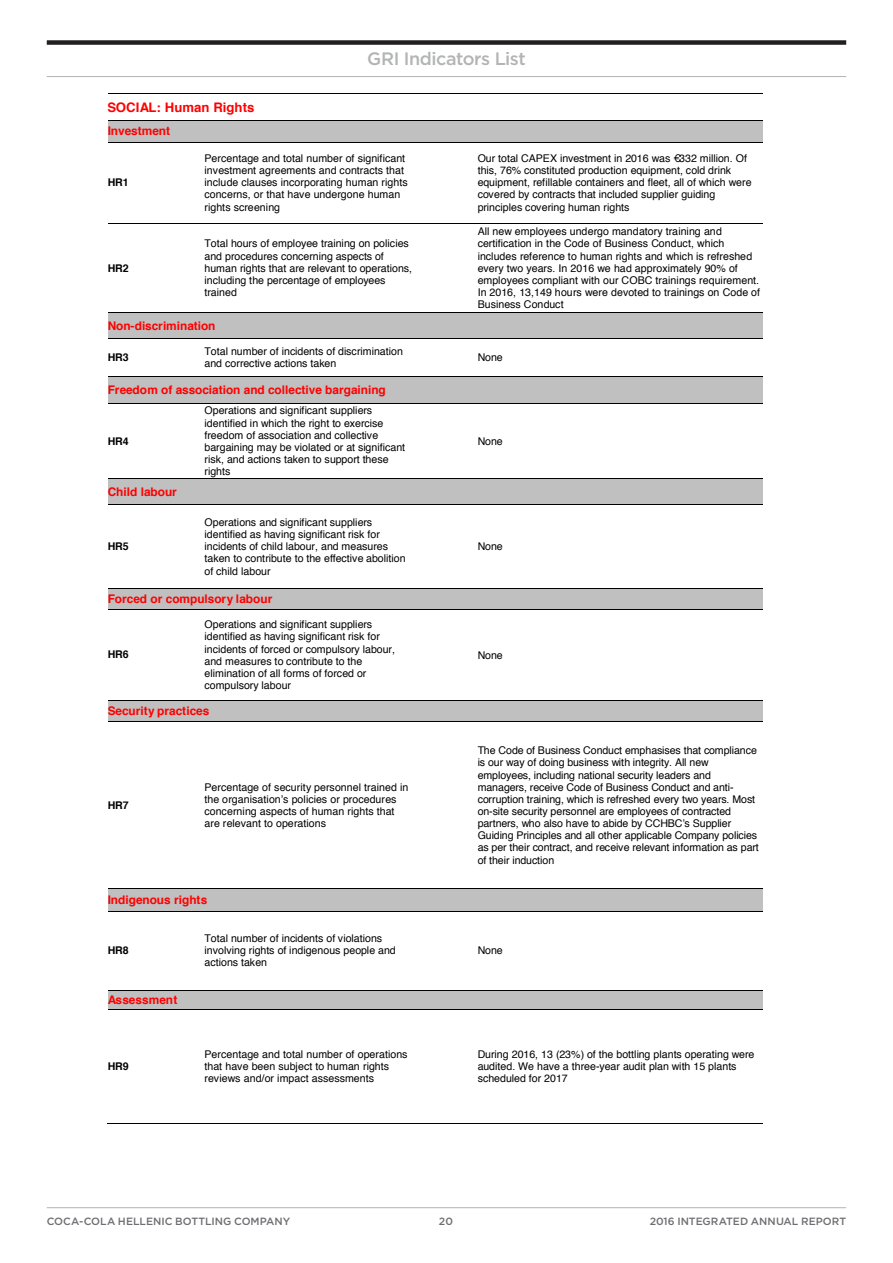
<style>
.page{position:relative;width:893px;height:1263px;background:#fff}
.page>*{position:absolute;margin:0;border:0;box-sizing:border-box;transform-origin:0 0}
.t1{font:500 18px "Gotham";letter-spacing:-.025em;color:#b3b4b4}
.t2{font:700 13.2px "Helvetica";letter-spacing:.005em;color:#f00}
.t3{font:700 11.85px "Helvetica";color:#f00}
.t4{font:10.65px/12.1px "Helvetica";color:#000}
.t5{font:700 10.65px "Helvetica";letter-spacing:-.005em;color:#000}
.t6{font:500 10.5px "Gotham";color:#6d6e71}
</style>
<div class="page">
<hr style="left:108px;top:94px;width:654px;height:1px;background:#000">
<div style="left:108px;top:121px;width:654px;height:21px;background:#c0c0c0"></div>
<hr style="left:108px;top:120px;width:654px;height:1px;background:#000">
<hr style="left:108px;top:142px;width:96px;height:1px;background:#000">
<hr style="left:205px;top:142px;width:207px;height:1px;background:#000">
<hr style="left:413px;top:142px;width:65px;height:1px;background:#000">
<hr style="left:478px;top:142px;width:284px;height:1px;background:#000">
<hr style="left:108px;top:223px;width:96px;height:1px;background:#000">
<hr style="left:205px;top:223px;width:207px;height:1px;background:#000">
<hr style="left:413px;top:223px;width:65px;height:1px;background:#000">
<hr style="left:478px;top:223px;width:284px;height:1px;background:#000">
<div style="left:108px;top:313px;width:654px;height:25px;background:#c0c0c0"></div>
<hr style="left:108px;top:313px;width:96px;height:1px;background:#000">
<hr style="left:205px;top:313px;width:207px;height:1px;background:#000">
<hr style="left:413px;top:313px;width:65px;height:1px;background:#000">
<hr style="left:478px;top:313px;width:284px;height:1px;background:#000">
<hr style="left:108px;top:338px;width:96px;height:1px;background:#000">
<hr style="left:205px;top:338px;width:207px;height:1px;background:#000">
<hr style="left:413px;top:338px;width:65px;height:1px;background:#000">
<hr style="left:478px;top:338px;width:284px;height:1px;background:#000">
<div style="left:108px;top:377px;width:654px;height:26px;background:#c0c0c0"></div>
<hr style="left:108px;top:376px;width:96px;height:1px;background:#000">
<hr style="left:205px;top:376px;width:207px;height:1px;background:#000">
<hr style="left:413px;top:376px;width:65px;height:1px;background:#000">
<hr style="left:478px;top:376px;width:284px;height:1px;background:#000">
<hr style="left:108px;top:403px;width:96px;height:1px;background:#000">
<hr style="left:205px;top:403px;width:207px;height:1px;background:#000">
<hr style="left:413px;top:403px;width:65px;height:1px;background:#000">
<hr style="left:478px;top:403px;width:284px;height:1px;background:#000">
<div style="left:108px;top:479px;width:654px;height:25px;background:#c0c0c0"></div>
<hr style="left:108px;top:479px;width:96px;height:1px;background:#000">
<hr style="left:205px;top:479px;width:207px;height:1px;background:#000">
<hr style="left:413px;top:479px;width:65px;height:1px;background:#000">
<hr style="left:478px;top:479px;width:284px;height:1px;background:#000">
<hr style="left:108px;top:504px;width:96px;height:1px;background:#000">
<hr style="left:205px;top:504px;width:207px;height:1px;background:#000">
<hr style="left:413px;top:504px;width:65px;height:1px;background:#000">
<hr style="left:478px;top:504px;width:284px;height:1px;background:#000">
<div style="left:108px;top:589px;width:654px;height:20px;background:#c0c0c0"></div>
<hr style="left:108px;top:588px;width:96px;height:1px;background:#000">
<hr style="left:205px;top:588px;width:207px;height:1px;background:#000">
<hr style="left:413px;top:588px;width:65px;height:1px;background:#000">
<hr style="left:478px;top:588px;width:284px;height:1px;background:#000">
<hr style="left:108px;top:609px;width:96px;height:1px;background:#000">
<hr style="left:205px;top:609px;width:207px;height:1px;background:#000">
<hr style="left:413px;top:609px;width:65px;height:1px;background:#000">
<hr style="left:478px;top:609px;width:284px;height:1px;background:#000">
<div style="left:108px;top:701px;width:654px;height:20px;background:#c0c0c0"></div>
<hr style="left:108px;top:700px;width:96px;height:1px;background:#000">
<hr style="left:205px;top:700px;width:207px;height:1px;background:#000">
<hr style="left:413px;top:700px;width:65px;height:1px;background:#000">
<hr style="left:478px;top:700px;width:284px;height:1px;background:#000">
<hr style="left:108px;top:721px;width:96px;height:1px;background:#000">
<hr style="left:205px;top:721px;width:207px;height:1px;background:#000">
<hr style="left:413px;top:721px;width:65px;height:1px;background:#000">
<hr style="left:478px;top:721px;width:284px;height:1px;background:#000">
<div style="left:108px;top:889px;width:654px;height:22px;background:#c0c0c0"></div>
<hr style="left:108px;top:889px;width:96px;height:1px;background:#000">
<hr style="left:205px;top:889px;width:207px;height:1px;background:#000">
<hr style="left:413px;top:889px;width:65px;height:1px;background:#000">
<hr style="left:478px;top:889px;width:284px;height:1px;background:#000">
<hr style="left:108px;top:911px;width:96px;height:1px;background:#000">
<hr style="left:205px;top:911px;width:207px;height:1px;background:#000">
<hr style="left:413px;top:911px;width:65px;height:1px;background:#000">
<hr style="left:478px;top:911px;width:284px;height:1px;background:#000">
<div style="left:108px;top:990px;width:654px;height:19px;background:#c0c0c0"></div>
<hr style="left:108px;top:990px;width:96px;height:1px;background:#000">
<hr style="left:205px;top:990px;width:207px;height:1px;background:#000">
<hr style="left:413px;top:990px;width:65px;height:1px;background:#000">
<hr style="left:478px;top:990px;width:284px;height:1px;background:#000">
<hr style="left:108px;top:1009px;width:96px;height:1px;background:#000">
<hr style="left:205px;top:1009px;width:207px;height:1px;background:#000">
<hr style="left:413px;top:1009px;width:65px;height:1px;background:#000">
<hr style="left:478px;top:1009px;width:284px;height:1px;background:#000">
<hr style="left:107px;top:1123px;width:97px;height:1px;background:#000">
<hr style="left:204px;top:1123px;width:208px;height:1px;background:#000">
<hr style="left:412px;top:1123px;width:66px;height:1px;background:#000">
<hr style="left:477px;top:1123px;width:285px;height:1px;background:#000">
<hr style="left:47px;top:1207px;width:799px;height:1px;background:#b3b4b4">
<div style="left:47px;top:40px;width:799px;height:5px;background:#231f20"></div>
<hr style="left:47px;top:76px;width:799px;height:1px;background:#b3b4b4">
<p class="t2" style="left:107px;top:96px;width:149px">SOCIAL: Human Rights</p>
<p class="t3" style="left:108px;top:122px;width:64px">Investment</p>
<h1 class="t1" style="left:367px;top:47px;width:160px">GRI Indicators List</h1>
<p class="t5" style="left:108px;top:174px;width:23px">HR1</p>
<p class="t4" style="left:205px;top:152px;width:205px">Percentage and total number of significant investment agreements and contracts that include clauses incorporating human rights concerns, or that have undergone human rights screening</p>
<p class="t4" style="left:478px;top:152px;width:275px">Our total CAPEX investment in 2016 was €332 million. Of this, 76% constituted production equipment, cold drink equipment, refillable containers and fleet, all of which were covered by contracts that included supplier guiding principles covering human rights</p>
<p class="t4" style="left:205px;top:238px;width:209px">Total hours of employee training on policies and procedures concerning aspects of human rights that are relevant to operations, including the percentage of employees trained</p>
<p class="t4" style="left:478px;top:226px;width:284px">All new employees undergo mandatory training and certification in the Code of Business Conduct, which includes reference to human rights and which is refreshed every two years. In 2016 we had approximately 90% of employees compliant with our COBC trainings requirement.<br>In 2016, 13,149 hours were devoted to trainings on Code of Business Conduct</p>
<p class="t3" style="left:108px;top:316px;width:109px">Non-discrimination</p>
<p class="t5" style="left:108px;top:348px;width:23px">HR3</p>
<p class="t4" style="left:205px;top:346px;width:200px">Total number of incidents of discrimination and corrective actions taken</p>
<p class="t4" style="left:478px;top:351px;width:27px">None</p>
<p class="t3" style="left:108px;top:380px;width:280px">Freedom of association and collective bargaining</p>
<p class="t5" style="left:108px;top:259px;width:23px">HR2</p>
<p class="t5" style="left:108px;top:432px;width:23px">HR4</p>
<p class="t3" style="left:108px;top:482px;width:71px">Child labour</p>
<p class="t5" style="left:108px;top:538px;width:23px">HR5</p>
<p class="t4" style="left:205px;top:405px;width:202px">Operations and significant suppliers identified in which the right to exercise freedom of association and collective bargaining may be violated or at significant risk, and actions taken to support these rights</p>
<p class="t4" style="left:205px;top:516px;width:203px">Operations and significant suppliers identified as having significant risk for incidents of child labour, and measures taken to contribute to the effective abolition of child labour</p>
<p class="t3" style="left:108px;top:589px;width:166px">Forced or compulsory labour</p>
<p class="t5" style="left:108px;top:646px;width:23px">HR6</p>
<p class="t4" style="left:205px;top:619px;width:192px">Operations and significant suppliers identified as having significant risk for incidents of forced or compulsory labour, and measures to contribute to the elimination of all forms of forced or compulsory labour</p>
<p class="t3" style="left:108px;top:701px;width:103px">Security practices</p>
<p class="t5" style="left:108px;top:796px;width:23px">HR7</p>
<p class="t4" style="left:205px;top:781px;width:205px">Percentage of security personnel trained in the organisationʼs policies or procedures concerning aspects of human rights that are relevant to operations</p>
<p class="t3" style="left:108px;top:891px;width:101px">Indigenous rights</p>
<p class="t5" style="left:108px;top:942px;width:23px">HR8</p>
<p class="t4" style="left:205px;top:933px;width:193px">Total number of incidents of violations involving rights of indigenous people and actions taken</p>
<p class="t3" style="left:108px;top:990px;width:71px">Assessment</p>
<p class="t4" style="left:478px;top:435px;width:27px">None</p>
<p class="t4" style="left:478px;top:541px;width:27px">None</p>
<p class="t4" style="left:478px;top:649px;width:27px">None</p>
<p class="t4" style="left:478px;top:745px;width:282px">The Code of Business Conduct emphasises that compliance is our way of doing business with integrity. All new employees, including national security leaders and managers, receive Code of Business Conduct and anti&shy;corruption training, which is refreshed every two years. Most on-site security personnel are employees of contracted partners, who also have to abide by CCHBCʼs Supplier Guiding Principles and all other applicable Company policies as per their contract, and receive relevant information as part of their induction</p>
<p class="t4" style="left:478px;top:945px;width:27px">None</p>
<p class="t5" style="left:108px;top:1058px;width:23px">HR9</p>
<p class="t4" style="left:205px;top:1049px;width:204px">Percentage and total number of operations that have been subject to human rights reviews and/or impact assessments</p>
<p class="t4" style="left:478px;top:1048px;width:278px">During 2016, 13 (23%) of the bottling plants operating were audited. We have a three-year audit plan with 15 plants scheduled for 2017</p>
<p class="t6" style="left:47px;top:1214px;width:245px">COCA-COLA HELLENIC BOTTLING COMPANY</p>
<p class="t6" style="left:439px;top:1214px;width:16px">20</p>
<p class="t6" style="left:650px;top:1214px;width:198px">2016 INTEGRATED ANNUAL REPORT</p>
</div>
